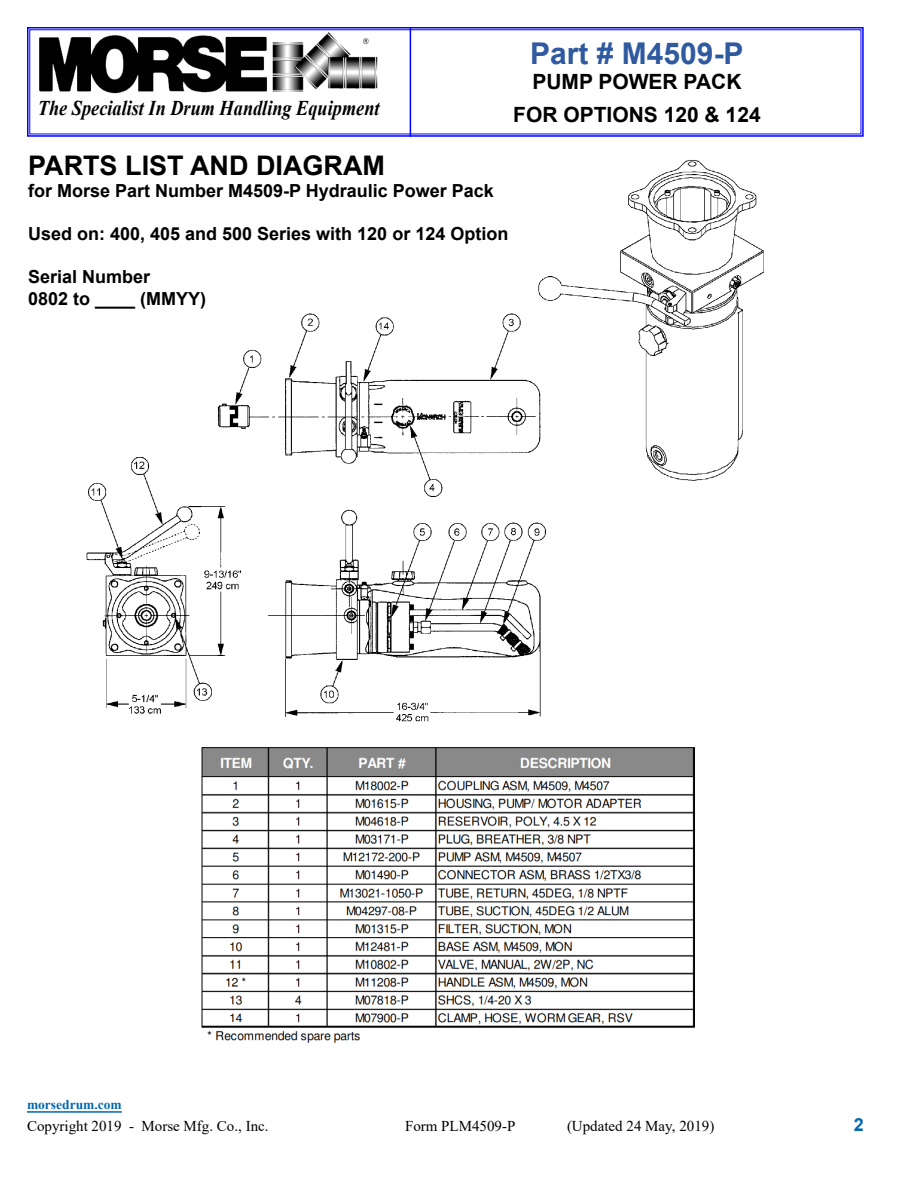
<style>
.page{position:relative;width:918px;height:1188px;background:#fff}
.page>*{position:absolute;margin:0;border:0;box-sizing:border-box;transform-origin:0 0}
.t1{font:700 30px "Arial";color:#2f5a9f}
.t2{font:700 27px "Arial";color:#000}
.t3{font:italic 700 21px "Times New Roman";color:#000;scale:.87 1}
.t4{font:700 21px/32.4px "Arial";color:#000;text-align:center}
.t5{font:700 18px/21.6px "Arial";color:#000}
.t6{font:700 18px "Arial";color:#0067b1}
.t7{font:15px "Times New Roman";color:#000}
.t8{font:700 13.5px "Times New Roman";color:#0067b1}
</style>
<div class="page">
<svg style="left:27px;top:27px;width:837px;height:110px"></svg>
<img style="left:35px;top:32px;width:343px;height:61px">
<hr style="left:27px;top:1111px;width:95px;height:2px;background:#0067b1">
<img style="left:86px;top:160px;width:678px;height:562px">
<img style="left:202px;top:747px;width:493px;height:296px">
<div style="left:557px;top:495px;width:277px;height:243px;background:#fff"></div>
<p class="t3" style="left:38px;top:93px;width:394px">The Specialist In Drum Handling Equipment</p>
<h1 class="t1" style="left:530px;top:32px;width:215px">Part # M4509-P</h1>
<p class="t4" style="left:513px;top:66px;width:249px">PUMP POWER PACK<br>FOR OPTIONS 120 &amp; 124</p>
<h2 class="t2" style="left:28px;top:146px;width:358px">PARTS LIST AND DIAGRAM</h2>
<p class="t5" style="left:28px;top:180px;width:467px">for Morse Part Number M4509-P Hydraulic Power Pack</p>
<p class="t5" style="left:28px;top:223px;width:482px">Used on: 400, 405 and 500 Series with 120 or 124 Option</p>
<p class="t5" style="left:28px;top:266px;width:180px">Serial Number<br>0802 to ____ (MMYY)</p>
<p class="t8" style="left:27px;top:1095px;width:96px">morsedrum.com</p>
<p class="t7" style="left:27px;top:1115px;width:243px">Copyright 2019 - Morse Mfg. Co., Inc.</p>
<p class="t7" style="left:405px;top:1115px;width:112px">Form PLM4509-P</p>
<p class="t7" style="left:567px;top:1115px;width:149px">(Updated 24 May, 2019)</p>
<p class="t6" style="left:854px;top:1112px;width:12px">2</p>
</div>
